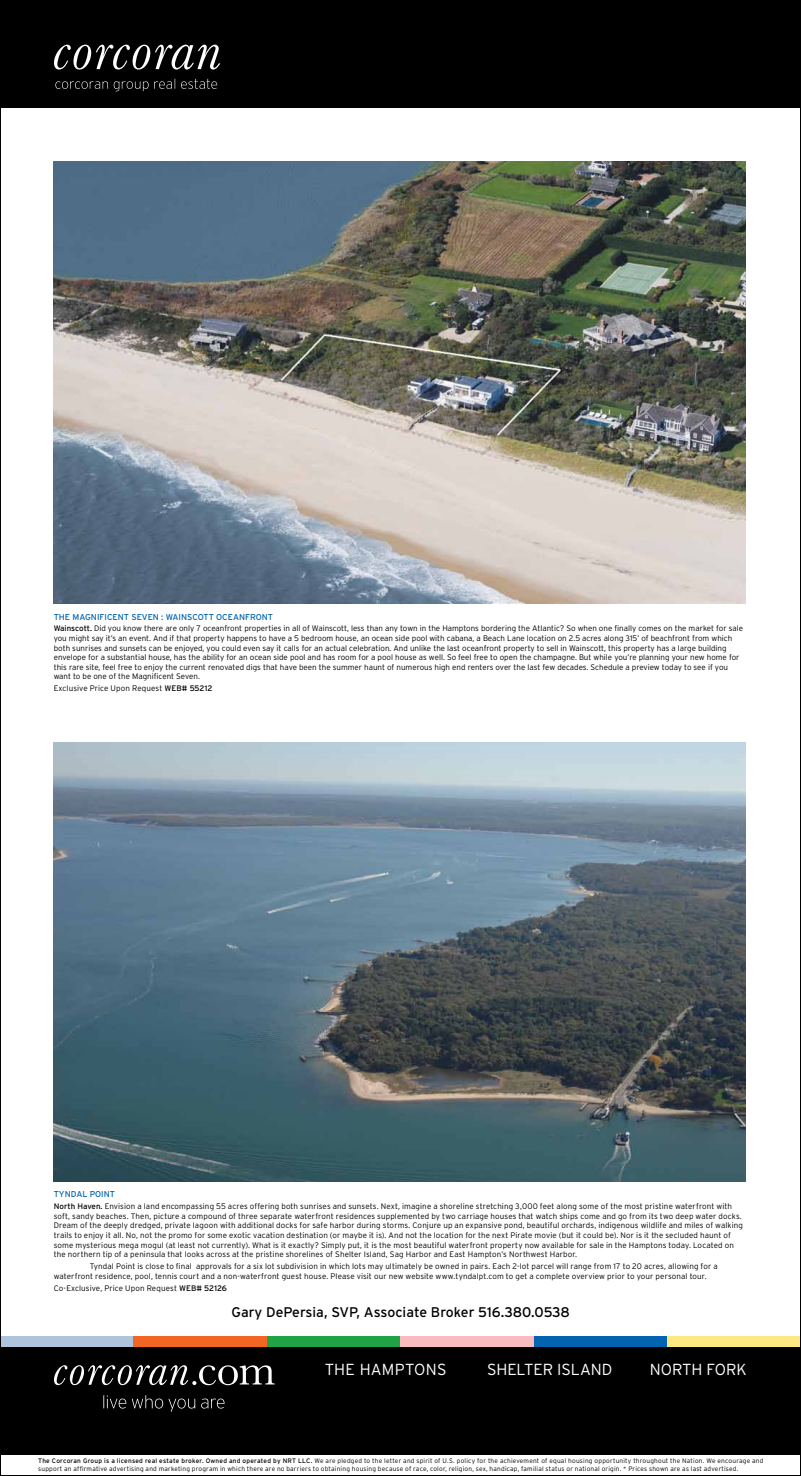
<style>
.page{position:relative;width:801px;height:1476px;background:#fff}
.page>*{position:absolute;margin:0;border:0;box-sizing:border-box;transform-origin:0 0}
.t1{font:300 16px "Interstate";color:#fff}
.t2{font:14px "Interstate";color:#000}
.t3{font:8.5px "Interstate";letter-spacing:.135em;color:#0064b1}
.t4{font:300 8px/9.6px "Interstate";letter-spacing:.005em;color:#000}
.t5{font:300 6.5px/7.8px "Interstate";letter-spacing:.03em;color:#000}
.s1{font-weight:400}
</style>
<div class="page">
<div style="left:0;top:0;width:801px;height:108px;background:#000"></div>
<svg style="left:54px;top:45px;width:166px;height:25px"></svg>
<svg style="left:55px;top:81px;width:53px;height:8px"></svg>
<svg style="left:114px;top:79px;width:103px;height:12px"></svg>
<div style="left:0;top:1347px;width:801px;height:108px;background:#000"></div>
<svg style="left:54px;top:1365px;width:221px;height:20px"></svg>
<svg style="left:103px;top:1395px;width:23px;height:14px"></svg>
<svg style="left:132px;top:1395px;width:63px;height:17px"></svg>
<svg style="left:201px;top:1399px;width:24px;height:10px"></svg>
<div style="left:0;top:1336px;width:134px;height:10px;background:#adc4dc"></div>
<div style="left:134px;top:1336px;width:133px;height:10px;background:#f26522"></div>
<div style="left:267px;top:1336px;width:134px;height:10px;background:#20a345"></div>
<div style="left:401px;top:1336px;width:133px;height:10px;background:#f9bac0"></div>
<div style="left:534px;top:1336px;width:134px;height:10px;background:#0064b1"></div>
<div style="left:668px;top:1336px;width:133px;height:10px;background:#ffe781"></div>
<img style="left:54px;top:162px;width:692px;height:442px">
<img style="left:54px;top:743px;width:692px;height:439px">
<p class="t3" style="left:54px;top:612px;width:33px">the magn</p>
<p class="t3" style="left:97px;top:612px;width:91px">ificent seven : wainscott</p>
<p class="t3" style="left:216px;top:612px;width:41px">ocean front</p>
<p class="t4" style="left:54px;top:624px;width:691px"><span class="s1">Wainscott.</span> Did you know there are only 7 oceanfront properties in all of Wainscott, less than any town in the Hamptons bordering the Atlantic? So when one finally comes on the market for sale you might say it’s an event. And if that property happens to have a 5 bedroom house, an ocean side pool with cabana, a Beach Lane location on 2.5 acres along 315’ of beachfront from which both sunrises and sunsets can be enjoyed, you could even say it calls for an actual celebration. And unlike the last oceanfront property to sell in Wainscott, this property has a large building envelope for a substantial house, has the ability for an ocean side pool and has room for a pool house as well. So feel free to open the champagne. But while you’re planning your new home for this rare site, feel free to enjoy the current renovated digs that have been the summer haunt of numerous high end renters over the last few decades. Schedule a preview today to see if you want to be one of the Magnificent Seven.</p>
<p class="t4" style="left:54px;top:684px;width:160px">Exclusive Price Upon Request <span class="s1">WEB# 55212</span></p>
<p class="t3" style="left:54px;top:1190px;width:18px">tyndal</p>
<p class="t3" style="left:90px;top:1190px;width:21px">point</p>
<p class="t4" style="left:54px;top:1202px;width:691px"><span class="s1">North Haven.</span> Envision a land encompassing 55 acres offering both sunrises and sunsets. Next, imagine a shoreline stretching 3,000 feet along some of the most pristine waterfront with soft, sandy beaches. Then, picture a compound of three separate waterfront residences supplemented by two carriage houses that watch ships come and go from its two deep water docks.<br>Dream of the deeply dredged, private lagoon with additional docks for safe harbor during storms. Conjure up an expansive pond, beautiful orchards, indigenous wildlife and miles of walking trails to enjoy it all. No, not the promo for some exotic vacation destination (or maybe it is). And not the location for the next Pirate movie (but it could be). Nor is it the secluded haunt of some mysterious mega mogul (at least not currently). What is it exactly? Simply put, it is the most beautiful waterfront property now available for sale in the Hamptons today. Located on the northern tip of a peninsula that looks across at the pristine shorelines of Shelter Island, Sag Harbor and East Hampton’s Northwest Harbor.</p>
<p class="t4" style="left:54px;top:1261px;width:665px;text-indent:36px">Tyndal Point is close to final approvals for a six lot subdivision in which lots may ultimately be owned in pairs. Each 2-lot parcel will range from 17 to 20 acres, allowing for a waterfront residence, pool, tennis court and a non-waterfront guest house. Please visit our new website www.tyndalpt.com to get a complete overview prior to your personal tour.</p>
<p class="t4" style="left:54px;top:1283px;width:175px">Co-Exclusive, Price Upon Request <span class="s1">WEB# 52126</span></p>
<h2 class="t2" style="left:232px;top:1304px;width:340px">Gary DePersia, SVP, Associate Broker 516.380.0538</h2>
<h1 class="t1" style="left:325px;top:1360px;width:123px">THE HAMPTONS</h1>
<h1 class="t1" style="left:487px;top:1360px;width:127px">SHELTER ISLAND</h1>
<h1 class="t1" style="left:650px;top:1360px;width:99px">NORTH FORK</h1>
<p class="t5" style="left:38px;top:1456px;width:727px"><span class="s1">The Corcoran Group is a licensed real estate broker. Owned and operated by NRT LLC.</span> We are pledged to the letter and spirit of U.S. policy for the achievement of equal housing opportunity throughout the Nation. We encourage and support an affirmative advertising and marketing program in which there are no barriers to obtaining housing because of race, color, religion, sex, handicap, familial status or national origin. * Prices shown are as last advertised.</p>
</div>
